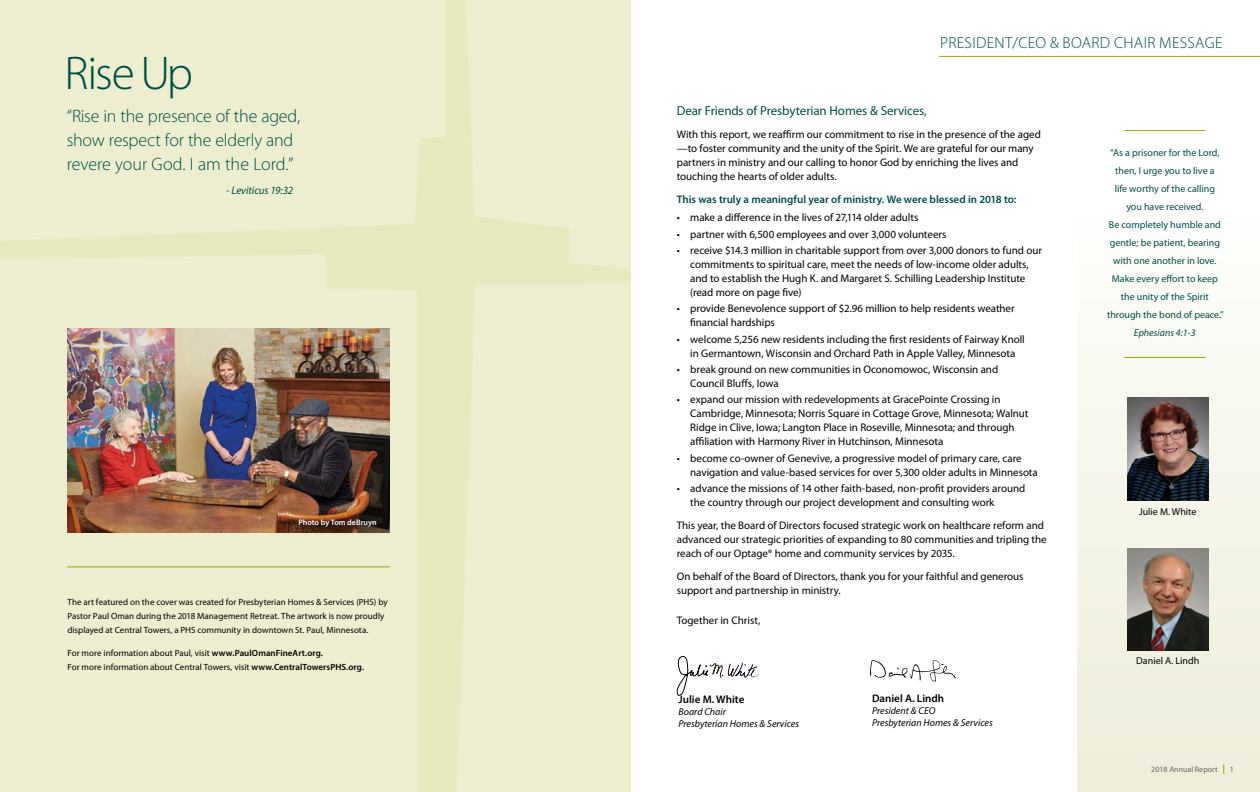
<style>
.page{position:relative;width:1260px;height:792px;background:#fff}
.page>*{position:absolute;margin:0;border:0;box-sizing:border-box;transform-origin:0 0}
.t1{font:300 47.5px "Myriad Pro";letter-spacing:-.035em;color:#004d43}
.t2{font:300 18px/24px "Myriad Pro";letter-spacing:-.01em;color:#004d43}
.t3{font:300 16px "Myriad Pro";letter-spacing:.02em;color:#004d43}
.t4{font:13px "Myriad Pro";letter-spacing:-.01em;color:#004d43}
.t5{font:11px/14px "Myriad Pro";letter-spacing:-.005em;color:#000}
.t6{font:600 11px "Myriad Pro";letter-spacing:-.005em;color:#004d43}
.t7{font:600 11px "Myriad Pro";color:#000}
.t8{font:italic 11px "Myriad Pro";letter-spacing:-.015em;color:#004d43}
.t9{font:10px/18px "Myriad Pro";color:#004d43;text-align:center}
.t10{font:italic 10px/12px "Myriad Pro";color:#000}
.t11{font:10px "Myriad Pro";color:#000}
.t12{font:italic 10px "Myriad Pro";color:#004d43}
.t13{font:9px/14px "Myriad Pro";color:#000}
.t14{font:8px "Myriad Pro";color:#636466}
.t15{font:600 8px "Myriad Pro";color:#fff}
.s1{font-weight:600}
</style>
<div class="page">
<div style="left:0;top:0;width:630px;height:792px;background:#e7e9bf"></div>
<div style="left:457px;top:284px;width:173px;height:508px;background:#edeed0"></div>
<div style="left:0;top:0;width:445px;height:241px;background:#edeed0"></div>
<div style="left:0;top:254px;width:418px;height:538px;background:#edeed0"></div>
<svg style="left:466px;top:0;width:164px;height:269px;background:#ecedcd"></svg>
<img style="left:68px;top:328px;width:321px;height:204px">
<hr style="left:67px;top:567px;width:323px;height:1px;background:#9ea600">
<div style="left:1078px;top:105px;width:182px;height:687px;background:linear-gradient(to bottom,#fff,#eeedd9)"></div>
<svg style="left:676px;top:656px;width:84px;height:40px"></svg>
<img style="left:1127px;top:398px;width:82px;height:102px">
<img style="left:1127px;top:548px;width:82px;height:103px">
<hr style="left:1124px;top:130px;width:81px;height:1px;background:#9ea600">
<hr style="left:1124px;top:357px;width:81px;height:1px;background:#9ea600">
<svg style="left:870px;top:660px;width:86px;height:22px"></svg>
<svg style="left:289px;top:510px;width:97px;height:26px;background:#6a4831"></svg>
<hr style="left:939px;top:56px;width:321px;height:1px;background:#9ea600">
<h1 class="t1" style="left:64px;top:44px;width:130px">Rise Up</h1>
<h2 class="t2" style="left:67px;top:104px;width:235px">“Rise in the presence of the aged, show respect for the elderly and revere your God. I am the Lord.”</h2>
<p class="t8" style="left:226px;top:184px;width:68px">- Leviticus 19:32</p>
<p class="t15" style="left:298px;top:517px;width:80px">Photo by Tom deBruyn</p>
<p class="t13" style="left:67px;top:595px;width:322px">The art featured on the cover was created for Presbyterian Homes &amp; Services (PHS) by<br>Pastor Paul Oman during the 2018 Management Retreat. The artwork is now proudly displayed at Central Towers, a PHS community in downtown St. Paul, Minnesota.</p>
<p class="t13" style="left:67px;top:646px;width:298px">For more information about Paul, visit <span class="s1">www.PaulOmanFineArt.org.<br></span>For more information about Central Towers, visit <span class="s1">www.CentralTowersPHS.org.</span></p>
<h3 class="t3" style="left:940px;top:33px;width:284px">PRESIDENT/CEO &amp; BOARD CHAIR MESSAGE</h3>
<p class="t4" style="left:677px;top:102px;width:252px">Dear Friends of Presbyterian Homes &amp; Services,</p>
<p class="t5" style="left:677px;top:127px;width:366px">With this report, we reaffirm our commitment to rise in the presence of the aged —to foster community and the unity of the Spirit. We are grateful for our many partners in ministry and our calling to honor God by enriching the lives and touching the hearts of older adults.</p>
<p class="t6" style="left:677px;top:192px;width:341px">This was truly a meaningful year of ministry. We were blessed in 2018 to:</p>
<p class="t5" style="left:677px;top:210px;width:243px">• make a difference in the lives of 27,114 older adults</p>
<p class="t5" style="left:677px;top:227px;width:271px">• partner with 6,500 employees and over 3,000 volunteers</p>
<p class="t5" style="left:690px;top:243px;width:353px;text-indent:-13px">• receive $14.3 million in charitable support from over 3,000 donors to fund our commitments to spiritual care, meet the needs of low-income older adults, and to establish the Hugh K. and Margaret S. Schilling Leadership Institute (read more on page five)</p>
<p class="t5" style="left:690px;top:301px;width:326px;text-indent:-13px">• provide Benevolence support of $2.96 million to help residents weather financial hardships</p>
<p class="t5" style="left:677px;top:332px;width:350px;text-align:center">• welcome 5,256 new residents including the first residents of Fairway Knoll in Germantown, Wisconsin and Orchard Path in Apple Valley, Minnesota</p>
<p class="t5" style="left:690px;top:362px;width:309px;text-indent:-13px">• break ground on new communities in Oconomowoc, Wisconsin and<br>Council Bluffs, Iowa</p>
<p class="t5" style="left:690px;top:392px;width:340px;text-indent:-13px">• expand our mission with redevelopments at GracePointe Crossing in Cambridge, Minnesota; Norris Square in Cottage Grove, Minnesota; Walnut Ridge in Clive, Iowa; Langton Place in Roseville, Minnesota; and through affiliation with Harmony River in Hutchinson, Minnesota</p>
<p class="t5" style="left:690px;top:451px;width:349px;text-indent:-13px">• become co-owner of Genevive, a progressive model of primary care, care navigation and value-based services for over 5,300 older adults in Minnesota</p>
<p class="t5" style="left:690px;top:481px;width:337px;text-indent:-13px">• advance the missions of 14 other faith-based, non-profit providers around the country through our project development and consulting work</p>
<p class="t5" style="left:677px;top:518px;width:371px">This year, the Board of Directors focused strategic work on healthcare reform and advanced our strategic priorities of expanding to 80 communities and tripling the reach of our Optage® home and community services by 2035.</p>
<p class="t5" style="left:677px;top:569px;width:348px">On behalf of the Board of Directors, thank you for your faithful and generous support and partnership in ministry.</p>
<p class="t5" style="left:677px;top:613px;width:85px">Together in Christ,</p>
<p class="t7" style="left:679px;top:692px;width:67px">Julie M. White</p>
<p class="t10" style="left:679px;top:706px;width:122px">Board Chair<br>Presbyterian Homes &amp; Services</p>
<p class="t7" style="left:872px;top:692px;width:74px">Daniel A. Lindh</p>
<p class="t10" style="left:872px;top:705px;width:122px">President &amp; CEO<br>Presbyterian Homes &amp; Services</p>
<p class="t9" style="left:1107px;top:144px;width:118px">“As a prisoner for the Lord, then, I urge you to live a<br>life worthy of the calling you have received.<br>Be completely humble and gentle; be patient, bearing with one another in love.<br>Make every effort to keep the unity of the Spirit through the bond of peace.”</p>
<p class="t12" style="left:1134px;top:327px;width:63px">Ephesians 4:1-3</p>
<p class="t11" style="left:1139px;top:505px;width:59px">Julie M. White</p>
<p class="t11" style="left:1136px;top:655px;width:64px">Daniel A. Lindh</p>
<p class="t14" style="left:1151px;top:765px;width:68px">2018 Annual Report</p>
<p class="t14" style="left:1230px;top:765px;width:6px">1</p>
</div>
